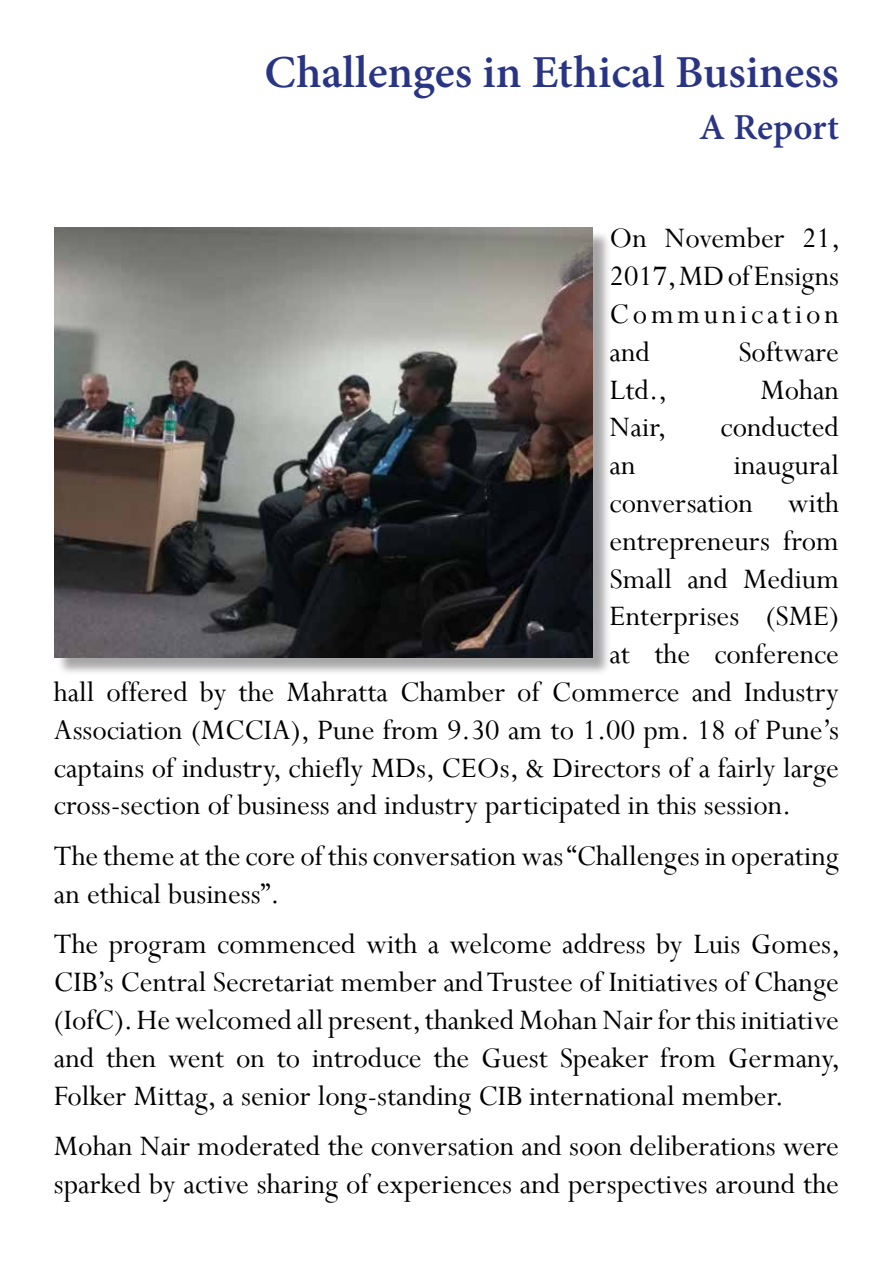
<style>
.page{position:relative;width:893px;height:1263px;background:#fff}
.page>*{position:absolute;margin:0;border:0;box-sizing:border-box;transform-origin:0 0}
.t1{font:700 45px "Adobe Hebrew";color:#293584}
.t2{font:700 36px "Adobe Hebrew";color:#293584}
.t3{font:31.5px/37.8px "Perpetua";color:#000;text-align:justify}
</style>
<div class="page">
<div style="left:56px;top:230px;width:555px;height:446px;background:#000;opacity:.35"></div>
<img style="left:54px;top:227px;width:539px;height:430px">
<h1 class="t1" style="left:265px;top:45px;width:576px">Challenges in Ethical Business</h1>
<p class="t2" style="left:699px;top:106px;width:141px">A Report</p>
<p class="t3" style="left:610px;top:219px;width:232px">On November 21, 2017, MD of Ensigns Communication and</p>
<p class="t3" style="left:738px;top:332px;width:102px">Software</p>
<p class="t3" style="left:610px;top:370px;width:59px">Ltd.,</p>
<p class="t3" style="left:760px;top:370px;width:80px">Mohan</p>
<p class="t3" style="left:610px;top:408px;width:58px">Nair,</p>
<p class="t3" style="left:721px;top:408px;width:120px">conducted</p>
<p class="t3" style="left:610px;top:445px;width:27px">an</p>
<p class="t3" style="left:734px;top:445px;width:107px">inaugural</p>
<p class="t3" style="left:610px;top:483px;width:231px">conversation with</p>
<p class="t3" style="left:610px;top:521px;width:231px">entrepreneurs from</p>
<p class="t3" style="left:610px;top:559px;width:231px">Small and Medium</p>
<p class="t3" style="left:610px;top:597px;width:231px">Enterprises (SME)</p>
<p class="t3" style="left:610px;top:634px;width:231px">at the conference</p>
<p class="t3" style="left:54px;top:672px;width:786px">hall offered by the Mahratta Chamber of Commerce and Industry</p>
<p class="t3" style="left:54px;top:710px;width:786px">Association (MCCIA), Pune from 9.30 am to 1.00 pm. 18 of Pune’s</p>
<p class="t3" style="left:54px;top:748px;width:786px">captains of industry, chiefly MDs, CEOs, &amp; Directors of a fairly large</p>
<p class="t3" style="left:54px;top:786px;width:739px">cross-section of business and industry participated in this session.</p>
<p class="t3" style="left:54px;top:836px;width:786px">The theme at the core of this conversation was “Challenges in operating an ethical business”.</p>
<p class="t3" style="left:54px;top:925px;width:788px">The program commenced with a welcome address by Luis Gomes, CIB’s Central Secretariat member and Trustee of Initiatives of Change (IofC). He welcomed all present, thanked Mohan Nair for this initiative and then went on to introduce the Guest Speaker from Germany, Folker Mittag, a senior long-standing CIB international member.</p>
<p class="t3" style="left:54px;top:1126px;width:786px">Mohan Nair moderated the conversation and soon deliberations were sparked by active sharing of experiences and perspectives around the</p>
</div>
